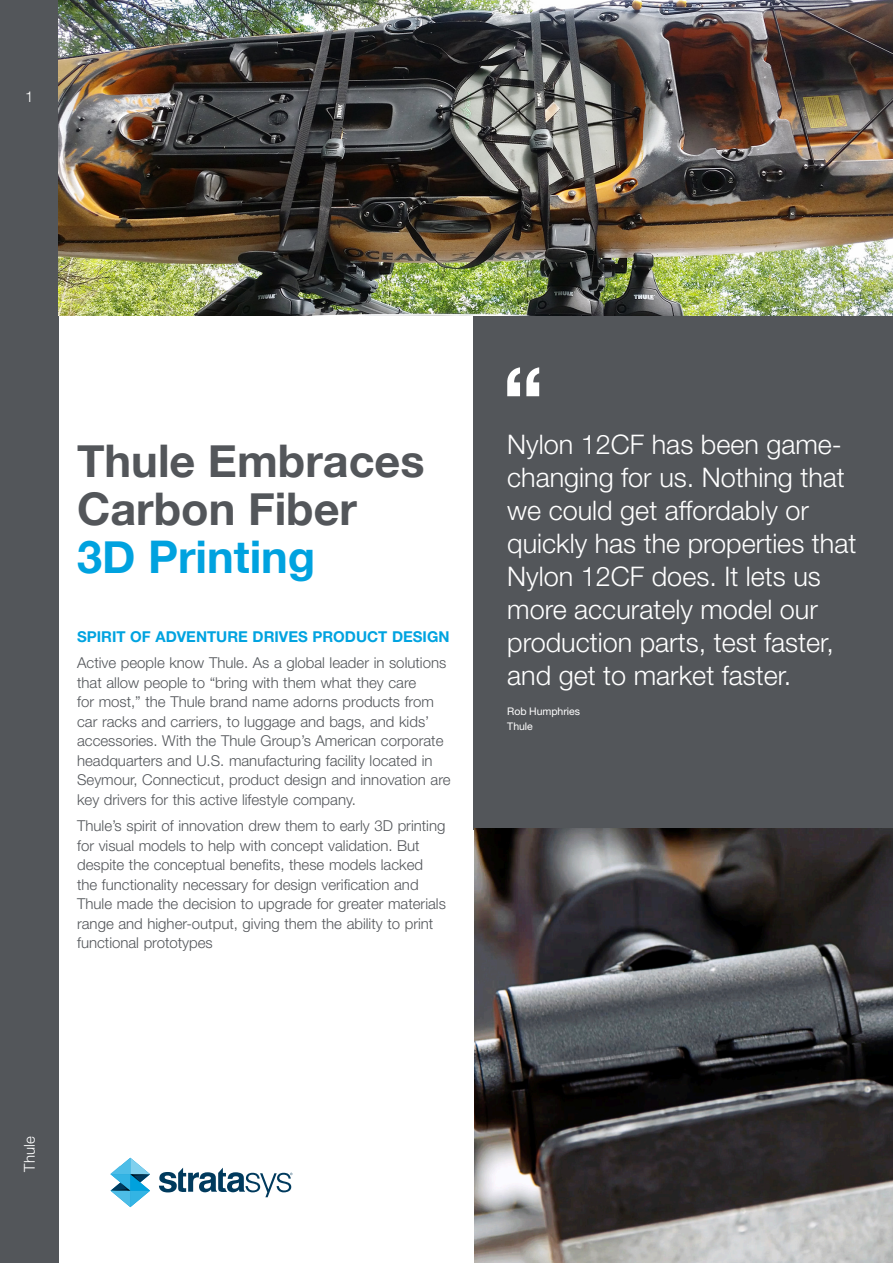
<style>
.page{position:relative;width:893px;height:1263px;background:#fff}
.page>*{position:absolute;margin:0;border:0;box-sizing:border-box;transform-origin:0 0}
.Page_Title{font:700 45px/48px "Helvetica Neue";color:#53565a}
.Pull_out_Quote{font:300 27px/33px "Helvetica Neue LT Std";color:#fff}
.Para{font:300 15px/19.5px "Helvetica Neue LT Std";color:#53565a}
.Para_Header{font:700 15px "Helvetica Neue LT Std";color:#00a3e0}
.t1{font:300 15px "Helvetica Neue LT Std";letter-spacing:.005em;color:#fff}
.Pull_Quote_Attribu{font:10.5px "Helvetica Neue LT Std";letter-spacing:-.005em;color:#fff}
.s1{color:#00a2df}
</style>
<div class="page">
<div style="left:0;top:0;width:59px;height:1263px;background:#53565a"></div>
<svg style="left:111px;top:1158px;width:39px;height:49px"></svg>
<svg style="left:159px;top:1167px;width:133px;height:30px"></svg>
<div style="left:473px;top:316px;width:420px;height:513px;background:#53565a"></div>
<img style="left:59px;top:0;width:834px;height:316px">
<img style="left:474px;top:828px;width:419px;height:435px">
<svg style="left:507px;top:367px;width:32px;height:29px"></svg>
<p class="t1" style="left:25px;top:88px;width:10px">1</p>
<p class="Page_Title" style="left:77px;top:438px;width:349px">Thule Embraces<br>Carbon Fiber<br><span class="s1">3D Printing</span></p>
<p class="Para_Header" style="left:77px;top:628px;width:374px">SPIRIT OF ADVENTURE DRIVES PRODUCT DESIGN</p>
<p class="Para" style="left:77px;top:653px;width:375px">Active people know Thule. As a global leader in solutions that allow people to “bring with them what they care<br>for most,” the Thule brand name adorns products from car racks and carriers, to luggage and bags, and kids’ accessories. With the Thule Group’s American corporate headquarters and U.S. manufacturing facility located in Seymour, Connecticut, product design and innovation are key drivers for this active lifestyle company.</p>
<p class="Para" style="left:77px;top:816px;width:370px">Thule’s spirit of innovation drew them to early 3D printing for visual models to help with concept validation. But despite the conceptual benefits, these models lacked the functionality necessary for design verification and Thule made the decision to upgrade for greater materials range and higher-output, giving them the ability to print functional prototypes</p>
<p class="Pull_out_Quote" style="left:507px;top:428px;width:351px">Nylon 12CF has been game&shy;changing for us. Nothing that we could get affordably or quickly has the properties that<br>Nylon 12CF does. It lets us more accurately model our production parts, test faster, and get to market faster.</p>
<p class="Pull_Quote_Attribu" style="left:507px;top:705px;width:74px">Rob Humphries</p>
<p class="Pull_Quote_Attribu" style="left:507px;top:720px;width:27px">Thule</p>
<p class="t1" style="left:20px;top:1171px;width:37px;rotate:-90deg">Thule</p>
</div>
